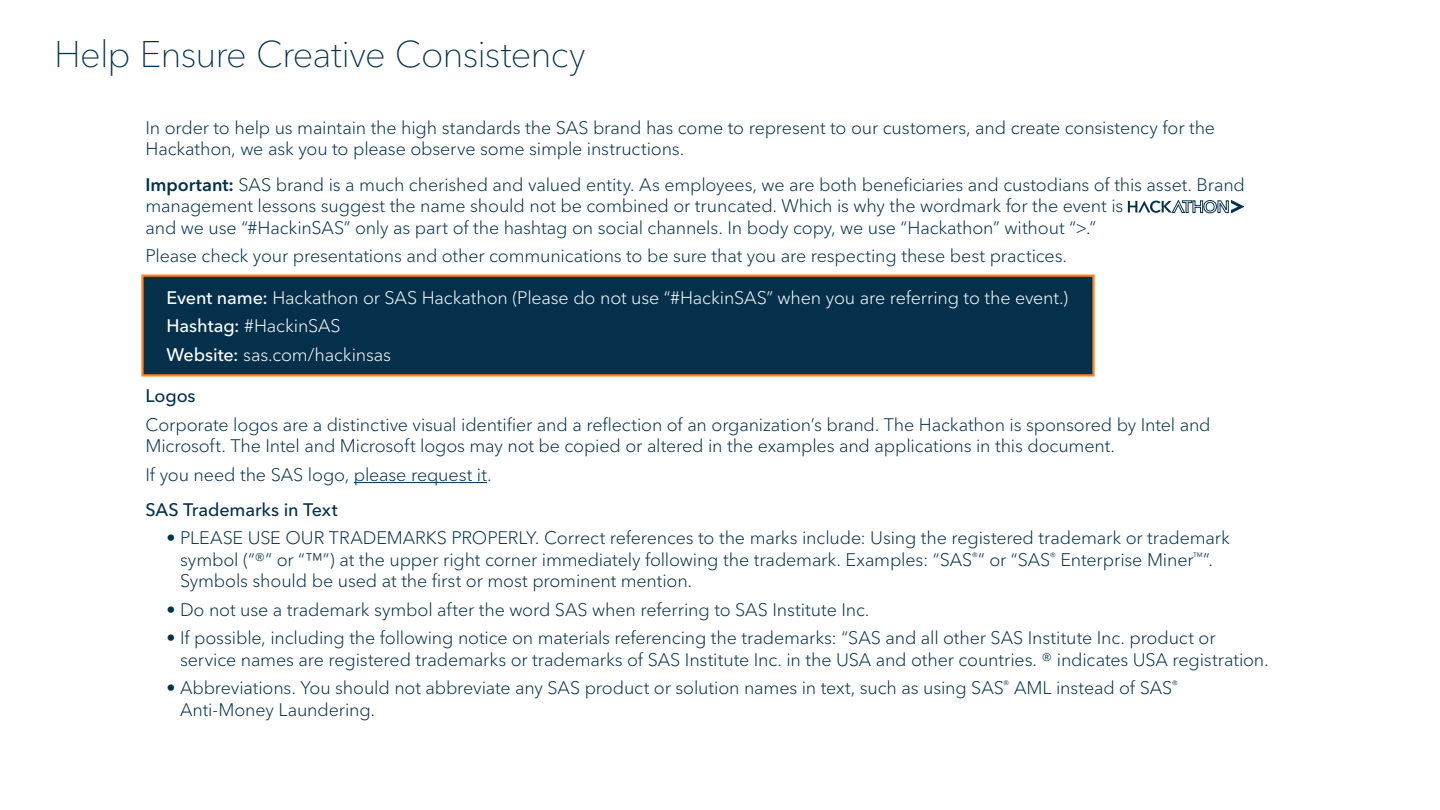
<style>
.page{position:relative;width:1440px;height:810px;background:#fff}
.page>*{position:absolute;margin:0;border:0;box-sizing:border-box;transform-origin:0 0}
.SASGF_Gray_header_te{font:100 36.75px "Avenir Next W1 G";letter-spacing:-.025em;color:#04304b}
.SASGF_Gray_header_te-2{font:300 18px/21.6px "Avenir Next W1 G";letter-spacing:-.01em;color:#04304b}
.SASGF_Gray_header_te-3{font:300 18px "Avenir Next W1 G";letter-spacing:-.01em;color:#fff}
.SASGF_Gray_header_te-4{font:500 18px "Avenir Next W1 G";letter-spacing:-.005em;color:#04304b}
.s1{font-weight:600}
.s2{font-weight:500}
</style>
<div class="page">
<div style="left:141px;top:274px;width:954px;height:102px;background:#04304b;border:2px solid #ff8224"></div>
<hr style="left:354px;top:482px;width:133px;height:1px;background:#04304b">
<svg style="left:1128px;top:200px;width:116px;height:13px"></svg>
<p class="SASGF_Gray_header_te" style="left:54px;top:32px;width:533px">Help Ensure Creative Consistency</p>
<p class="SASGF_Gray_header_te-2" style="left:146px;top:117px;width:1071px">In order to help us maintain the high standards the SAS brand has come to represent to our customers, and create consistency for the<br>Hackathon, we ask you to please observe some simple instructions.</p>
<p class="SASGF_Gray_header_te-2" style="left:146px;top:173px;width:1101px"><span class="s1">Important:</span> SAS brand is a much cherished and valued entity. As employees, we are both beneficiaries and custodians of this asset. Brand management lessons suggest the name should not be combined or truncated. Which is why the wordmark for the event is<br>and we use “#HackinSAS” only as part of the hashtag on social channels. In body copy, we use “Hackathon” without “&gt;.”</p>
<p class="SASGF_Gray_header_te-2" style="left:146px;top:245px;width:923px">Please check your presentations and other communications to be sure that you are respecting these best practices.</p>
<p class="SASGF_Gray_header_te-3" style="left:166px;top:287px;width:903px"><span class="s2">Event name:</span> Hackathon or SAS Hackathon (Please do not use “#HackinSAS” when you are referring to the event.)</p>
<p class="SASGF_Gray_header_te-3" style="left:166px;top:315px;width:176px"><span class="s2">Hashtag:</span> #HackinSAS</p>
<p class="SASGF_Gray_header_te-3" style="left:166px;top:344px;width:226px"><span class="s2">Website:</span> sas.com/hackinsas</p>
<p class="SASGF_Gray_header_te-4" style="left:146px;top:385px;width:52px">Logos</p>
<p class="SASGF_Gray_header_te-2" style="left:146px;top:414px;width:1067px">Corporate logos are a distinctive visual identifier and a reflection of an organization’s brand. The Hackathon is sponsored by Intel and<br>Microsoft. The Intel and Microsoft logos may not be copied or altered in the examples and applications in this document.</p>
<p class="SASGF_Gray_header_te-2" style="left:146px;top:464px;width:348px">If you need the SAS logo, please request it.</p>
<p class="SASGF_Gray_header_te-4" style="left:146px;top:499px;width:194px">SAS Trademarks in Text</p>
<p class="SASGF_Gray_header_te-2" style="left:180px;top:527px;width:1051px;text-indent:-13px">• PLEASE USE OUR TRADEMARKS PROPERLY. Correct references to the marks include: Using the registered trademark or trademark symbol (“®” or “™”) at the upper right corner immediately following the trademark. Examples: “SAS<sup>®</sup>” or “SAS<sup>®</sup> Enterprise Miner<sup>™</sup>”.<br>Symbols should be used at the first or most prominent mention.</p>
<p class="SASGF_Gray_header_te-2" style="left:166px;top:599px;width:705px">• Do not use a trademark symbol after the word SAS when referring to SAS Institute Inc.</p>
<p class="SASGF_Gray_header_te-2" style="left:180px;top:627px;width:1090px;text-indent:-14px">• If possible, including the following notice on materials referencing the trademarks: “SAS and all other SAS Institute Inc. product or service names are registered trademarks or trademarks of SAS Institute Inc. in the USA and other countries. ® indicates USA registration.</p>
<p class="SASGF_Gray_header_te-2" style="left:180px;top:677px;width:1000px;text-indent:-14px">• Abbreviations. You should not abbreviate any SAS product or solution names in text, such as using SAS<sup>®</sup> AML instead of SAS<sup>®<br></sup>Anti-Money Laundering.</p>
</div>
